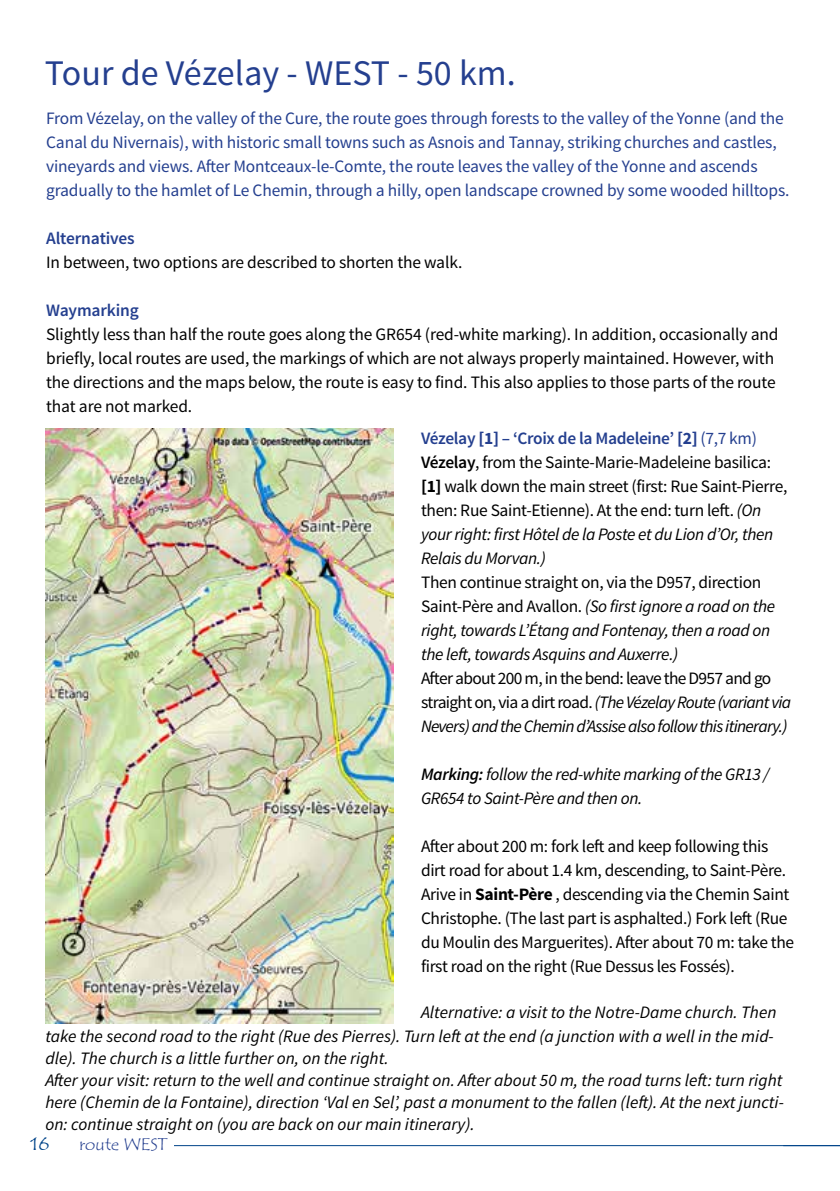
<style>
.page{position:relative;width:840px;height:1191px;background:#fff}
.page>*{position:absolute;margin:0;border:0;box-sizing:border-box;transform-origin:0 0}
.t1{font:36px "Source Sans Pro";color:#243f8f}
.t2{font:18px "Tempus Sans ITC";color:#004489;scale:1.25 1}
.t3{font:17.4px/24px "Source Sans Pro";letter-spacing:-.02em;color:#000}
.t4{font:italic 17.4px/22px "Source Sans Pro";color:#000}
.t5{font:17.4px/24px "Source Sans Pro";letter-spacing:-.01em;color:#243f8f}
.t6{font:italic 17.4px/24px "Source Sans Pro";letter-spacing:-.02em;color:#000}
.t7{font:italic 17.4px/24px "Source Sans Pro";letter-spacing:-.04em;color:#000}
.t8{font:600 17.4px "Source Sans Pro";letter-spacing:-.01em;color:#243f8f}
.t9{font:17.4px "Tempus Sans ITC";color:#243f8f}
.s1{font-weight:600;color:#243f8f}
.s2{font-weight:700;color:#243f8f}
.s3{color:#243f8f}
.s4{font-weight:600}
.s5{font-weight:700}
.s6{font-style:italic}
.s7{font-style:normal}
</style>
<div class="page">
<hr style="left:105px;top:1145px;width:734px;height:1px;background:#004489">
<div style="left:75px;top:1134px;width:99px;height:35px;background:#fff"></div>
<img style="left:45px;top:428px;width:348px;height:595px">
<h1 class="t1" style="left:45px;top:51px;width:472px">Tour de Vézelay - WEST - 50 km.</h1>
<p class="t5" style="left:46px;top:106px;width:744px">From Vézelay, on the valley of the Cure, the route goes through forests to the valley of the Yonne (and the Canal du Nivernais), with historic small towns such as Asnois and Tannay, striking churches and castles, vineyards and views. After Montceaux-le-Comte, the route leaves the valley of the Yonne and ascends gradually to the hamlet of Le Chemin, through a hilly, open landscape crowned by some wooded hilltops.</p>
<p class="t8" style="left:46px;top:227px;width:90px">Alternatives</p>
<p class="t3" style="left:46px;top:250px;width:417px">In between, two options are described to shorten the walk.</p>
<p class="t8" style="left:46px;top:299px;width:94px">Waymarking</p>
<p class="t3" style="left:46px;top:322px;width:733px">Slightly less than half the route goes along the GR654 (red-white marking). In addition, occasionally and briefly, local routes are used, the markings of which are not always properly maintained. However, with the directions and the maps below, the route is easy to find. This also applies to those parts of the route that are not marked.</p>
<p class="t3" style="left:421px;top:426px;width:367px"><span class="s1">Vézelay</span> <span class="s2">[1]</span> <span class="s1">– ‘Croix de la Madeleine’</span> <span class="s2">[2]</span> <span class="s3">(7,7 km)<br></span><span class="s4">Vézelay</span>, from the Sainte-Marie-Madeleine basilica: <span class="s5">[1]</span> walk down the main street (first: Rue Saint-Pierre, then: Rue Saint-Etienne). At the end: turn left. <span class="s6">(On your right: first Hôtel de la Poste et du Lion d’Or, then Relais du Morvan.)</span></p>
<p class="t6" style="left:421px;top:570px;width:355px"><span class="s7">Then continue straight on, via the D957, direction Saint-Père and Avallon.</span> (So first ignore a road on the right, towards L’Étang and Fontenay, then a road on the left, towards Asquins and Auxerre.)</p>
<p class="t7" style="left:421px;top:666px;width:371px"><span class="s7">After about 200 m, in the bend: leave the D957 and go straight on, via a dirt road.</span> (The Vézelay Route (variant via<br>Nevers) and the Chemin d’Assise also follow this itinerary.)</p>
<p class="t6" style="left:421px;top:762px;width:350px"><span class="s4">Marking:</span> follow the red-white marking of the GR13 /<br>GR654 to Saint-Père and then on.</p>
<p class="t3" style="left:421px;top:834px;width:374px">After about 200 m: fork left and keep following this dirt road for about 1.4 km, descending, to Saint-Père.<br>Arive in <span class="s5">Saint-Père</span> , descending via the Chemin Saint Christophe. (The last part is asphalted.) Fork left (Rue du Moulin des Marguerites). After about 70 m: take the first road on the right (Rue Dessus les Fossés).</p>
<p class="t4" style="left:421px;top:1001px;width:357px">Alternative: a visit to the Notre-Dame church. Then</p>
<p class="t4" style="left:45px;top:1024px;width:739px">take the second road to the right (Rue des Pierres). Turn left at the end (a junction with a well in the mid&shy;dle). The church is a little further on, on the right.<br>After your visit: return to the well and continue straight on. After about 50 m, the road turns left: turn right here (Chemin de la Fontaine), direction ‘Val en Sel’, past a monument to the fallen (left). At the next juncti&shy;on: continue straight on (you are back on our main itinerary).</p>
<p class="t2" style="left:30px;top:1132px;width:17px">16</p>
<p class="t9" style="left:79px;top:1133px;width:89px">route WEST</p>
</div>
